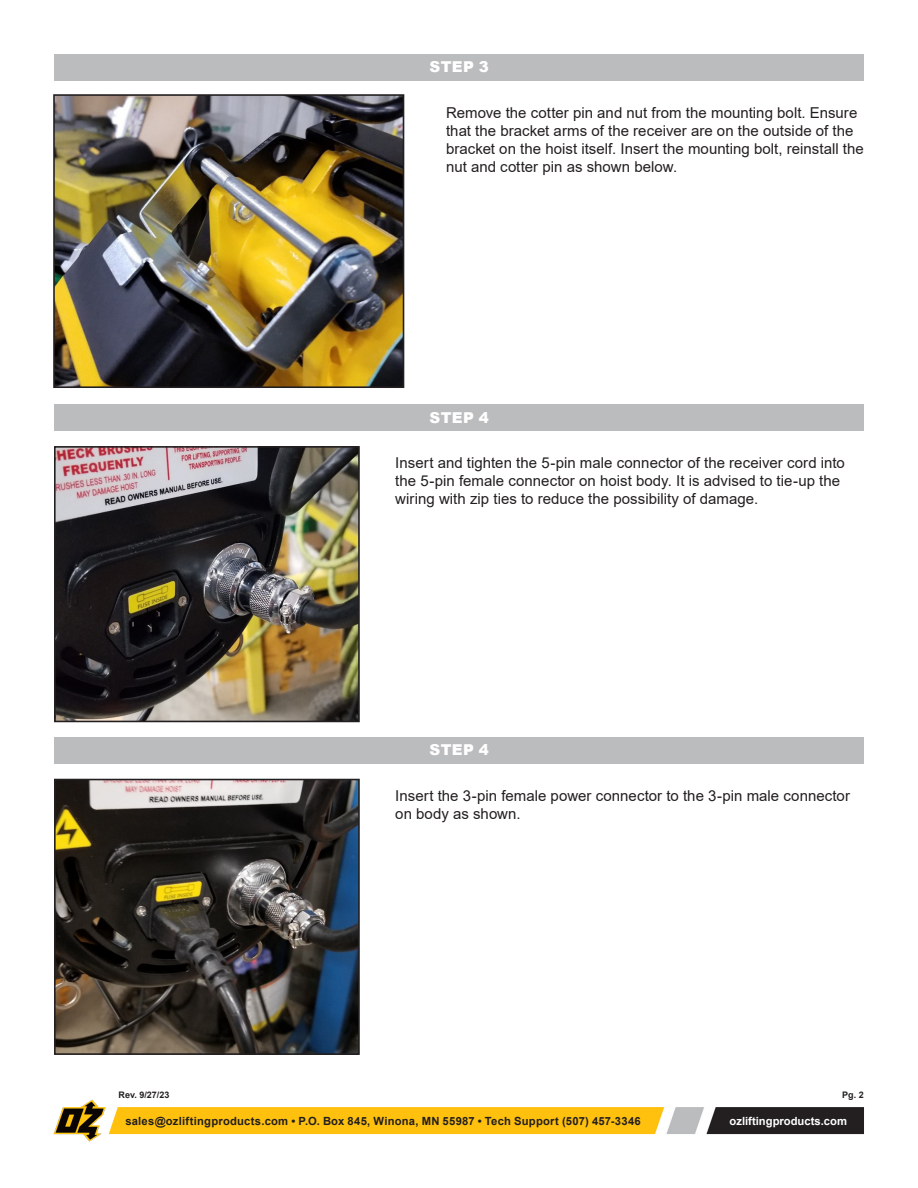
<style>
.page{position:relative;width:918px;height:1188px;background:#fff}
.page>*{position:absolute;margin:0;border:0;box-sizing:border-box;transform-origin:0 0}
.body_copy{font:15px/18px "Arial";letter-spacing:.005em;color:#231f20}
.t1{font:900 15px "Arial";letter-spacing:.025em;color:#fff}
.t2{font:700 11.25px "Arial";letter-spacing:.02em;color:#231f20}
.t3{font:700 11.25px "Arial";color:#fff}
.t4{font:700 9px "Arial";color:#231f20}
</style>
<div class="page">
<img style="left:56px;top:97px;width:345px;height:288px">
<div style="left:53px;top:94px;width:351px;height:294px;border:2px solid #231f20"></div>
<div style="left:54px;top:54px;width:810px;height:27px;background:#bbbcbe"></div>
<img style="left:57px;top:449px;width:300px;height:270px">
<div style="left:54px;top:446px;width:306px;height:276px;border:2px solid #231f20"></div>
<div style="left:54px;top:404px;width:810px;height:27px;background:#bbbcbe"></div>
<img style="left:109px;top:1107px;width:755px;height:27px">
<img style="left:54px;top:1099px;width:52px;height:43px">
<img style="left:57px;top:782px;width:300px;height:270px">
<div style="left:54px;top:779px;width:306px;height:276px;border:2px solid #231f20"></div>
<div style="left:54px;top:737px;width:810px;height:27px;background:#bbbcbe"></div>
<p class="t1" style="left:430px;top:56px;width:61px">STEP 3</p>
<p class="body_copy" style="left:446px;top:104px;width:419px">Remove the cotter pin and nut from the mounting bolt. Ensure that the bracket arms of the receiver are on the outside of the bracket on the hoist itself. Insert the mounting bolt, reinstall the nut and cotter pin as shown below.</p>
<p class="t1" style="left:430px;top:406px;width:61px">STEP 4</p>
<p class="body_copy" style="left:395px;top:454px;width:451px">Insert and tighten the 5-pin male connector of the receiver cord into the 5-pin female connector on hoist body. It is advised to tie-up the wiring with zip ties to reduce the possibility of damage.</p>
<p class="t1" style="left:430px;top:739px;width:61px">STEP 4</p>
<p class="body_copy" style="left:395px;top:787px;width:456px">Insert the 3-pin female power connector to the 3-pin male connector on body as shown.</p>
<p class="t4" style="left:119px;top:1089px;width:52px">Rev. 9/27/23</p>
<p class="t4" style="left:842px;top:1089px;width:23px">Pg. 2</p>
<p class="t2" style="left:125px;top:1113px;width:517px">sales@ozliftingproducts.com • P.O. Box 845, Winona, MN 55987 • Tech Support (507) 457-3346</p>
<p class="t3" style="left:730px;top:1113px;width:119px">ozliftingproducts.com</p>
</div>
